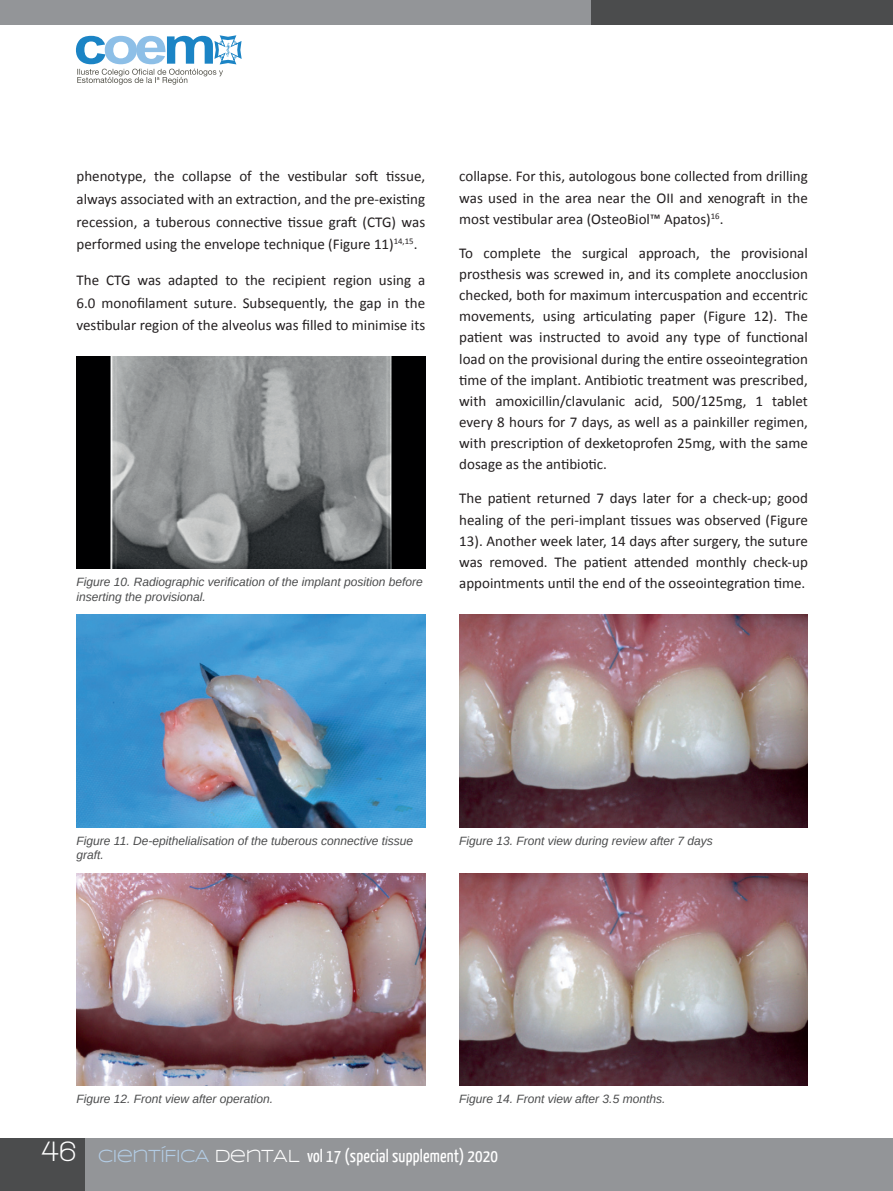
<style>
.page{position:relative;width:893px;height:1191px;background:#fff}
.page>*{position:absolute;margin:0;border:0;box-sizing:border-box;transform-origin:0 0}
.t1{font:18px "Yanone Kaffeesatz";letter-spacing:.01em;color:#fff}
.t2{font:15px/21.1px "Calibri";color:#231f20;text-align:justify}
.t3{font:italic 12px/14.4px "Arimo";color:#4b4c4d}
.s1{font-family:"Walkway";font-weight:700;font-size:30px}
.s2{font-family:"Syncopate";color:#b3cde6}
.s3{font-family:"Syncopate"}
</style>
<div class="page">
<div style="left:0;top:1138px;width:893px;height:53px;background:#939598"></div>
<div style="left:0;top:1138px;width:85px;height:53px;background:#4b4c4d"></div>
<div style="left:0;top:0;width:893px;height:25px;background:#939598"></div>
<div style="left:591px;top:0;width:302px;height:25px;background:#4b4c4d"></div>
<svg style="left:76px;top:35px;width:166px;height:50px"></svg>
<img style="left:77px;top:356px;width:348px;height:213px">
<img style="left:459px;top:873px;width:349px;height:212px">
<img style="left:77px;top:614px;width:348px;height:213px">
<img style="left:77px;top:873px;width:348px;height:212px">
<img style="left:459px;top:614px;width:349px;height:213px">
<p class="t2" style="left:77px;top:165px;width:350px;line-height:22.6px">phenotype, the collapse of the vestibular soft tissue, always associated with an extraction, and the pre-existing recession, a tuberous connective tissue graft (CTG) was performed using the envelope technique (Figure 11)<sup>14,15</sup>.</p>
<p class="t2" style="left:77px;top:268px;width:350px;line-height:22.6px">The CTG was adapted to the recipient region using a 6.0 monofilament suture. Subsequently, the gap in the vestibular region of the alveolus was filled to minimise its</p>
<p class="t2" style="left:459px;top:166px;width:350px">collapse. For this, autologous bone collected from drilling was used in the area near the OII and xenograft in the most vestibular area (OsteoBiol™ Apatos)<sup>16</sup>.</p>
<p class="t2" style="left:459px;top:242px;width:350px">To complete the surgical approach, the provisional prosthesis was screwed in, and its complete anocclusion checked, both for maximum intercuspation and eccentric movements, using articulating paper (Figure 12). The patient was instructed to avoid any type of functional load on the provisional during the entire osseointegration time of the implant. Antibiotic treatment was prescribed, with amoxicillin/clavulanic acid, 500/125mg, 1 tablet every 8 hours for 7 days, as well as a painkiller regimen, with prescription of dexketoprofen 25mg, with the same dosage as the antibiotic.</p>
<p class="t2" style="left:459px;top:488px;width:350px">The patient returned 7 days later for a check-up; good healing of the peri-implant tissues was observed (Figure 13). Another week later, 14 days after surgery, the suture was removed. The patient attended monthly check-up</p>
<p class="t3" style="left:77px;top:574px;width:348px">Figure 10. Radiographic verification of the implant position before</p>
<p class="t2" style="left:459px;top:572px;width:348px">appointments until the end of the osseointegration time.</p>
<p class="t3" style="left:77px;top:589px;width:131px">inserting the provisional.</p>
<p class="t3" style="left:77px;top:833px;width:338px">Figure 11. De-epithelialisation of the tuberous connective tissue graft.</p>
<p class="t3" style="left:459px;top:833px;width:255px">Figure 13. Front view during review after 7 days</p>
<p class="t3" style="left:77px;top:1091px;width:198px">Figure 12. Front view after operation.</p>
<p class="t3" style="left:459px;top:1091px;width:208px">Figure 14. Front view after 3.5 months.</p>
<p class="t1" style="left:41px;top:1144px;width:458px"><span class="s1">46</span> <span class="s2">CIENTÍFICA</span> <span class="s3">DENTAL</span> vol 17 (special supplement) 2020</p>
</div>
